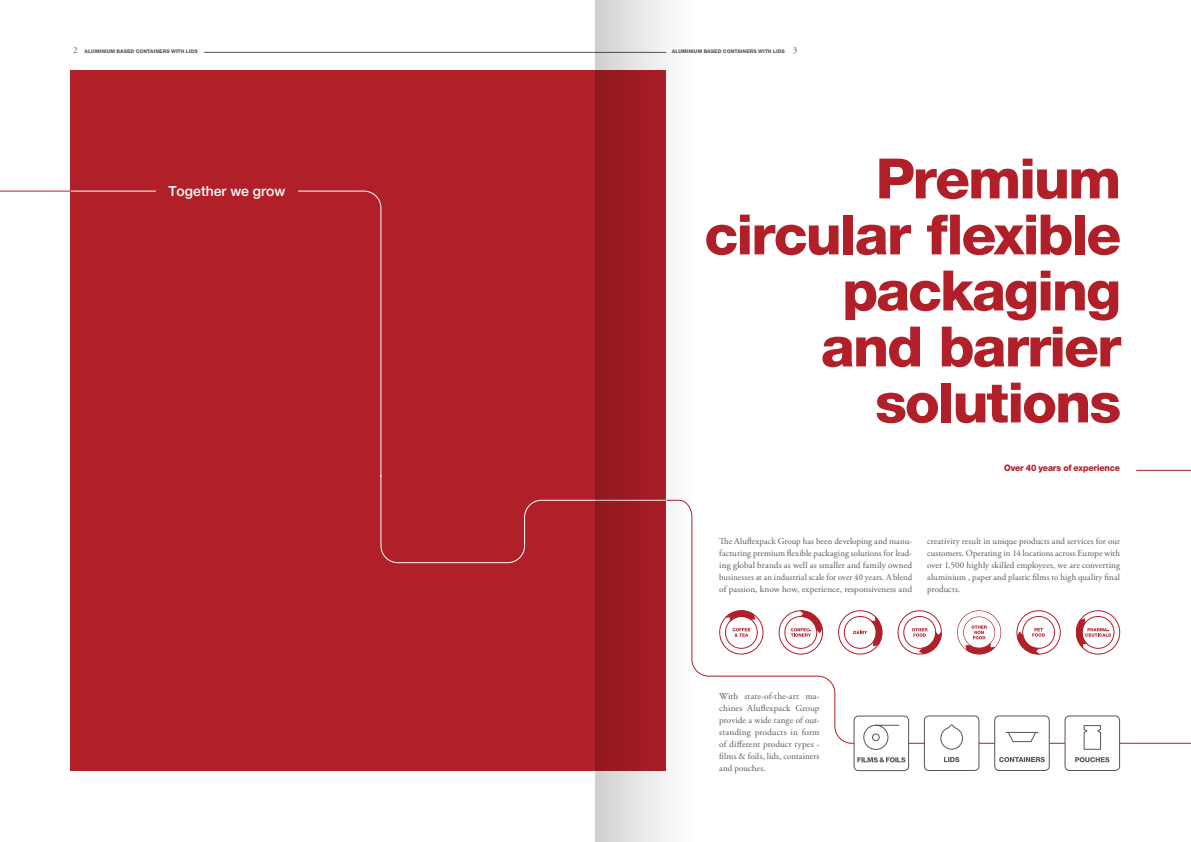
<style>
.page{position:relative;width:1191px;height:842px;background:#fff}
.page>*{position:absolute;margin:0;border:0;box-sizing:border-box;transform-origin:0 0}
.t1{font:800 55.7px/56px "Helvetica Neue LT Std";letter-spacing:-.035em;color:#b11f28;text-align:right}
.t2{font:500 14px "Helvetica";color:#fff}
.t3{font:9px/12px "Adobe Garamond Pro";letter-spacing:.005em;color:#57585a;text-align:justify}
.t4{font:800 9px "Helvetica Neue LT Std";letter-spacing:-.01em;color:#b11f28;scale:.95 1}
.t5{font:800 5px "Helvetica Neue LT Std";letter-spacing:.01em;color:#57585a}
.s1{font-family:"Adobe Garamond Pro";font-weight:400;font-size:9px}
</style>
<div class="page">
<div style="left:70px;top:71px;width:596px;height:700px;background:#b11f28"></div>
<hr style="left:1136px;top:470px;width:55px;height:1px;background:#b11f28">
<svg style="left:69px;top:190px;width:313px;height:284px"></svg>
<svg style="left:695px;top:610px;width:496px;height:134px"></svg>
<div style="left:924px;top:716px;width:55px;height:54px;background:#fff;border-radius:4px"></div>
<div style="left:924px;top:715px;width:55px;height:56px;border:1px solid #57585a;border-radius:4px"></div>
<svg style="left:940px;top:724px;width:23px;height:26px"></svg>
<div style="left:854px;top:716px;width:54px;height:55px;background:#fff;border-radius:4px"></div>
<div style="left:853px;top:715px;width:56px;height:56px;border:1px solid #57585a;border-radius:4px"></div>
<svg style="left:863px;top:724px;width:37px;height:26px"></svg>
<div style="left:994px;top:716px;width:55px;height:54px;background:#fff;border-radius:4px"></div>
<div style="left:994px;top:715px;width:55px;height:56px;border:1px solid #57585a;border-radius:4px"></div>
<svg style="left:1005px;top:731px;width:34px;height:12px"></svg>
<div style="left:1065px;top:716px;width:54px;height:54px;background:#fff;border-radius:4px"></div>
<div style="left:1064px;top:715px;width:56px;height:56px;border:1px solid #57585a;border-radius:4px"></div>
<svg style="left:1083px;top:725px;width:18px;height:25px"></svg>
<svg style="left:944px;top:757px;width:15px;height:5px"></svg>
<svg style="left:999px;top:757px;width:45px;height:5px"></svg>
<svg style="left:1075px;top:757px;width:34px;height:5px"></svg>
<svg style="left:857px;top:757px;width:48px;height:5px"></svg>
<hr style="left:0;top:191px;width:70px;height:1px;background:#b11f28">
<svg style="left:380px;top:474px;width:215px;height:90px"></svg>
<div style="left:156px;top:175px;width:142px;height:33px;background:#b11f28"></div>
<svg style="left:595px;top:0;width:100px;height:842px"></svg>
<hr style="left:204px;top:52px;width:462px;height:1px;background:#57585a">
<p class="t5" style="left:73px;top:48px;width:126px"><span class="s1">2</span> ALUMINIUM BASED CONTAINERS WITH LIDS</p>
<p class="t5" style="left:672px;top:48px;width:127px">ALUMINIUM BASED CONTAINERS WITH LIDS <span class="s1">3</span></p>
<h2 class="t2" style="left:168px;top:183px;width:118px">Together we grow</h2>
<h1 class="t1" style="left:704px;top:150px;width:418px">Premium circular flexible packaging<br>and barrier solutions</h1>
<p class="t4" style="left:1004px;top:462px;width:124px">Over 40 years of experience</p>
<p class="t3" style="left:719px;top:536px;width:194px">The Aluflexpack Group has been developing and manu&shy;facturing premium flexible packaging solutions for lead&shy;ing global brands as well as smaller and family owned businesses at an industrial scale for over 40 years. A blend of passion, know how, experience, responsiveness and</p>
<p class="t3" style="left:927px;top:536px;width:194px">creativity result in unique products and services for our customers. Operating in 14 locations across Europe with over 1.500 highly skilled employees, we are converting aluminium , paper and plastic films to high quality final products.</p>
<p class="t3" style="left:719px;top:690px;width:102px">With state-of-the-art ma&shy;chines Aluflexpack Group provide a wide range of out&shy;standing products in form of different product types - films &amp; foils, lids, containers and pouches.</p>
</div>
